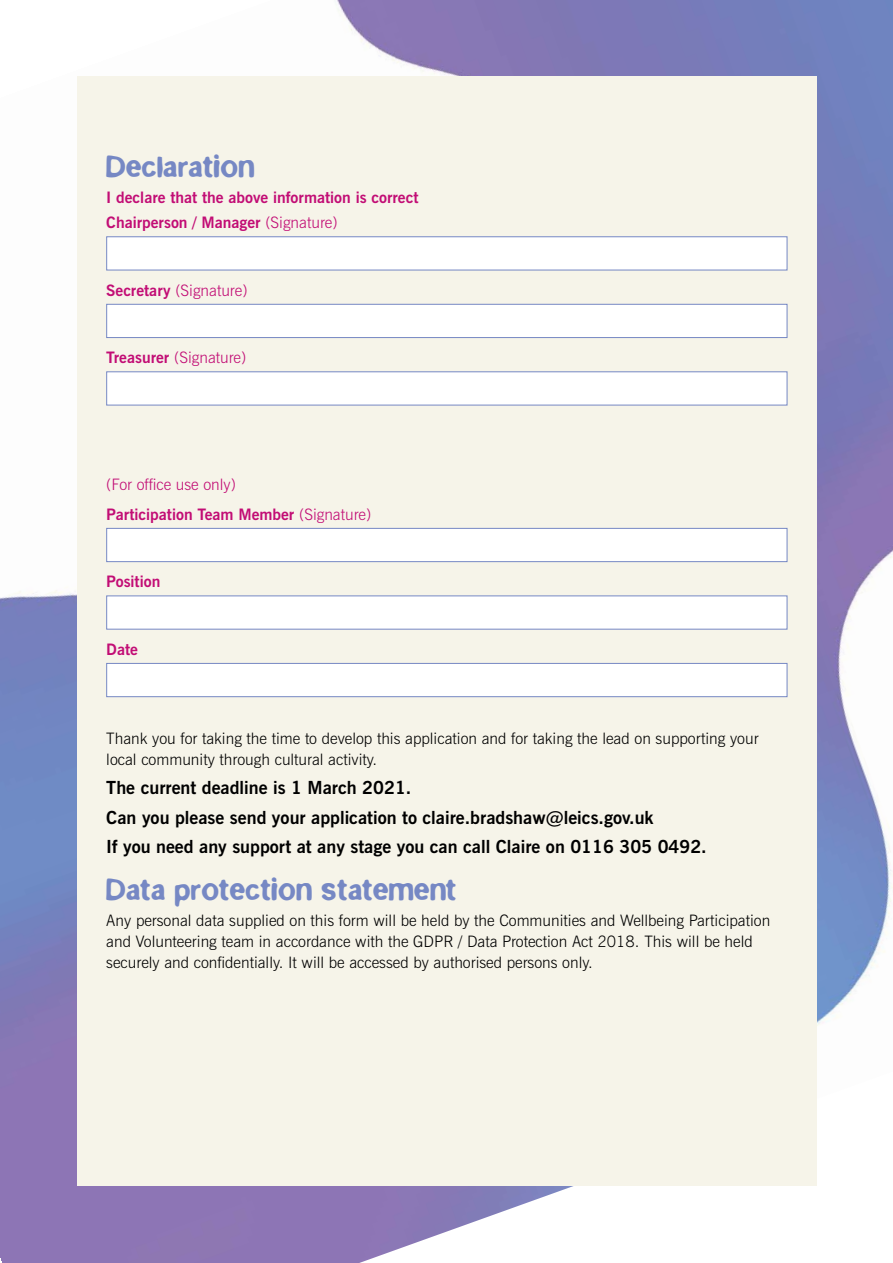
<style>
.page{position:relative;width:893px;height:1263px;background:#fff}
.page>*{position:absolute;margin:0;border:0;box-sizing:border-box;transform-origin:0 0}
.Heading_2{font:36px "Epilog";color:#7688c4}
.Body_Copy{font:700 18px "News Gothic BT";color:#000}
.Body_Copy-2{font:300 15.75px/21px "News Gothic BT";color:#000}
.Body_Copy-3{font:700 15.75px "News Gothic BT";color:#c20d75}
.Body_Copy-4{font:300 15.75px "News Gothic BT";color:#c20d75}
.s1{font-weight:300}
.s2{font-weight:700}
</style>
<div class="page">
<img style="left:0;top:0;width:893px;height:1263px">
<div style="left:77px;top:77px;width:739px;height:1109px;background:#f6f4e9"></div>
<div style="left:106px;top:236px;width:681px;height:34px;background:#fff;border:1px solid #7688c4"></div>
<div style="left:106px;top:304px;width:681px;height:34px;background:#fff;border:1px solid #7688c4"></div>
<div style="left:106px;top:371px;width:681px;height:34px;background:#fff;border:1px solid #7688c4"></div>
<div style="left:106px;top:528px;width:681px;height:34px;background:#fff;border:1px solid #7688c4"></div>
<div style="left:106px;top:595px;width:681px;height:34px;background:#fff;border:1px solid #7688c4"></div>
<div style="left:106px;top:663px;width:681px;height:34px;background:#fff;border:1px solid #7688c4"></div>
<p class="Heading_2" style="left:106px;top:149px;width:150px">Declaration</p>
<p class="Body_Copy-3" style="left:106px;top:188px;width:314px">I declare that the above information is correct</p>
<p class="Body_Copy-3" style="left:106px;top:213px;width:233px">Chairperson / Manager <span class="s1">(Signature)</span></p>
<p class="Body_Copy-4" style="left:106px;top:280px;width:143px"><span class="s2">Secretary</span> (Signature)</p>
<p class="Body_Copy-4" style="left:106px;top:348px;width:142px"><span class="s2">Treasurer</span> (Signature)</p>
<p class="Body_Copy-4" style="left:106px;top:475px;width:131px">(For office use only)</p>
<p class="Body_Copy-3" style="left:106px;top:504px;width:267px">Participation Team Member <span class="s1">(Signature)</span></p>
<p class="Body_Copy-3" style="left:106px;top:572px;width:56px">Position</p>
<p class="Body_Copy-3" style="left:106px;top:640px;width:33px">Date</p>
<p class="Body_Copy-2" style="left:106px;top:727px;width:654px">Thank you for taking the time to develop this application and for taking the lead on supporting your local community through cultural activity.</p>
<p class="Body_Copy" style="left:106px;top:777px;width:307px">The current deadline is 1 March 2021.</p>
<p class="Body_Copy" style="left:106px;top:806px;width:549px">Can you please send your application to claire.bradshaw@leics.gov.uk</p>
<p class="Body_Copy" style="left:106px;top:836px;width:602px">If you need any support at any stage you can call Claire on 0116 305 0492.</p>
<p class="Heading_2" style="left:106px;top:872px;width:352px">Data protection statement</p>
<p class="Body_Copy-2" style="left:106px;top:910px;width:665px">Any personal data supplied on this form will be held by the Communities and Wellbeing Participation and Volunteering team in accordance with the GDPR / Data Protection Act 2018. This will be held securely and confidentially. It will be accessed by authorised persons only.</p>
</div>
